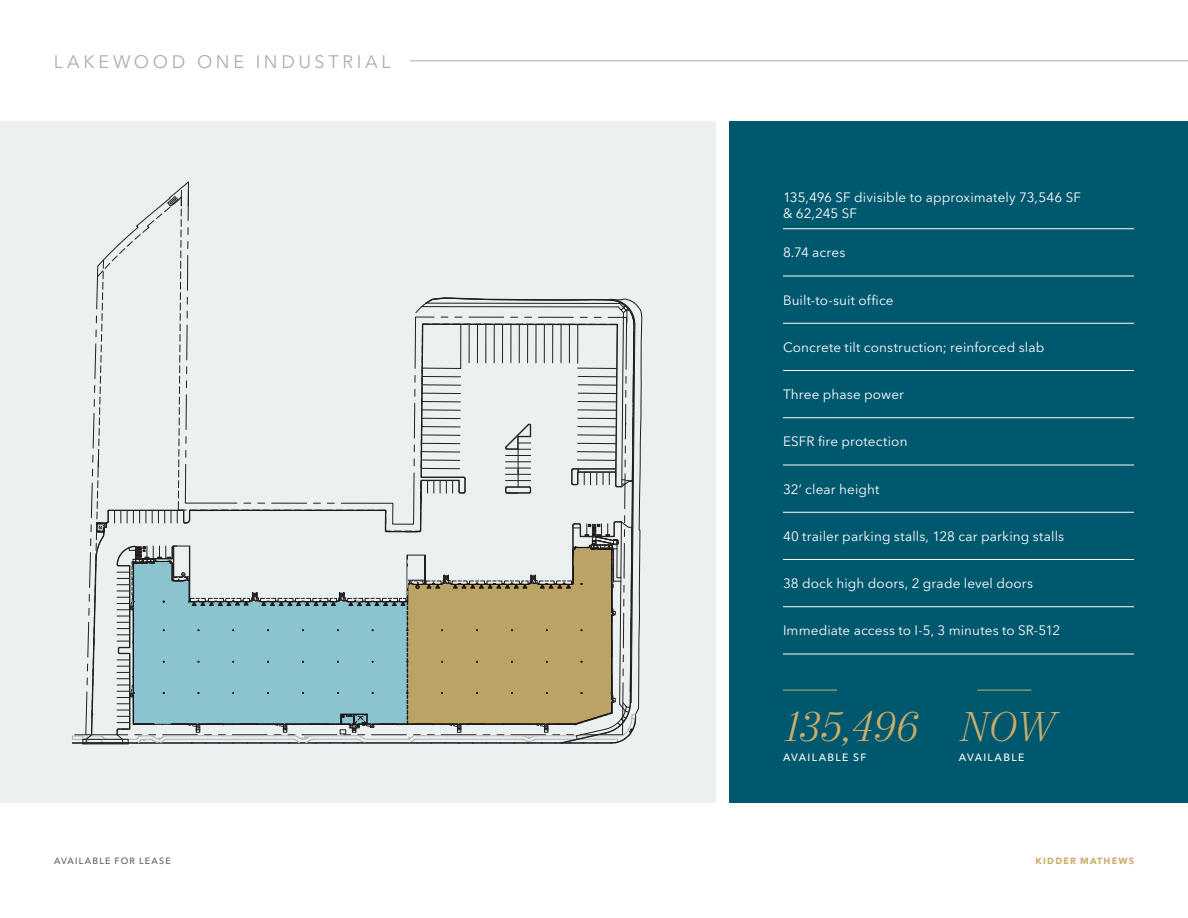
<style>
.page{position:relative;width:1188px;height:918px;background:#fff}
.page>*{position:absolute;margin:0;border:0;box-sizing:border-box;transform-origin:0 0}
.Stat_Italic_-_Gold_2023{font:italic 300 42px "Mort Modern 07";letter-spacing:-.005em;color:#cbae6b}
.t1{font:18px "Avenir Next LT Pro";letter-spacing:.2em;color:#afabac}
.Table_Input_-_White_2023{font:13.5px/16.5px "Avenir Next LT Pro";letter-spacing:.01em;color:#fff}
.Stat_Label_-_White_2023{font:500 10.5px "Avenir Next LT Pro";letter-spacing:.125em;color:#fff}
.t2{font:500 9px "Avenir Next LT Pro";letter-spacing:.13em;color:#5e5d5d}
.t3{font:700 9px "Avenir Next LT Pro";letter-spacing:.13em;color:#cbae6b}
</style>
<div class="page">
<div style="left:729px;top:122px;width:459px;height:681px;background:#00586f"></div>
<div style="left:0;top:122px;width:716px;height:681px;background:#ebf0f1"></div>
<hr style="left:783px;top:370px;width:351px;height:1px;background:#fff">
<hr style="left:783px;top:417px;width:351px;height:1px;background:#fff">
<hr style="left:783px;top:465px;width:351px;height:1px;background:#fff">
<hr style="left:783px;top:512px;width:351px;height:1px;background:#fff">
<hr style="left:783px;top:559px;width:351px;height:1px;background:#fff">
<hr style="left:783px;top:606px;width:351px;height:1px;background:#fff">
<hr style="left:783px;top:654px;width:351px;height:1px;background:#fff">
<hr style="left:783px;top:276px;width:351px;height:1px;background:#fff">
<hr style="left:783px;top:323px;width:351px;height:1px;background:#fff">
<hr style="left:783px;top:228px;width:351px;height:1px;background:#fff">
<hr style="left:783px;top:690px;width:54px;height:1px;background:#cbae6b">
<hr style="left:977px;top:690px;width:54px;height:1px;background:#cbae6b">
<hr style="left:83px;top:744px;width:45px;height:1px;background:#231f20">
<svg style="left:72px;top:181px;width:570px;height:563px"></svg>
<svg style="left:133px;top:561px;width:275px;height:163px;fill:#8bc3ce"></svg>
<hr style="left:410px;top:60px;width:778px;height:1px;background:#afabac">
<h2 class="t1" style="left:54px;top:51px;width:339px">LAKEWOOD ONE INDUSTRIAL</h2>
<p class="Table_Input_-_White_2023" style="left:783px;top:189px;width:299px">135,496 SF divisible to approximately 73,546 SF &amp; 62,245 SF</p>
<p class="Table_Input_-_White_2023" style="left:783px;top:244px;width:64px">8.74 acres</p>
<p class="Table_Input_-_White_2023" style="left:783px;top:292px;width:112px">Built-to-suit office</p>
<p class="Table_Input_-_White_2023" style="left:783px;top:339px;width:263px">Concrete tilt construction; reinforced slab</p>
<p class="Table_Input_-_White_2023" style="left:783px;top:386px;width:123px">Three phase power</p>
<p class="Table_Input_-_White_2023" style="left:783px;top:433px;width:126px">ESFR fire protection</p>
<p class="Table_Input_-_White_2023" style="left:783px;top:481px;width:98px">32’ clear height</p>
<p class="Table_Input_-_White_2023" style="left:783px;top:528px;width:283px">40 trailer parking stalls, 128 car parking stalls</p>
<p class="Table_Input_-_White_2023" style="left:783px;top:575px;width:252px">38 dock high doors, 2 grade level doors</p>
<p class="Table_Input_-_White_2023" style="left:783px;top:622px;width:279px">Immediate access to I-5, 3 minutes to SR-512</p>
<p class="Stat_Italic_-_Gold_2023" style="left:783px;top:701px;width:136px">135,496</p>
<p class="Stat_Label_-_White_2023" style="left:783px;top:751px;width:85px">AVAILABLE SF</p>
<p class="Stat_Italic_-_Gold_2023" style="left:959px;top:701px;width:97px">NOW</p>
<p class="Stat_Label_-_White_2023" style="left:959px;top:751px;width:67px">AVAILABLE</p>
<p class="t2" style="left:54px;top:855px;width:118px">AVAILABLE FOR LEASE</p>
<p class="t3" style="left:1036px;top:855px;width:100px">KIDDER MATHEWS</p>
</div>
